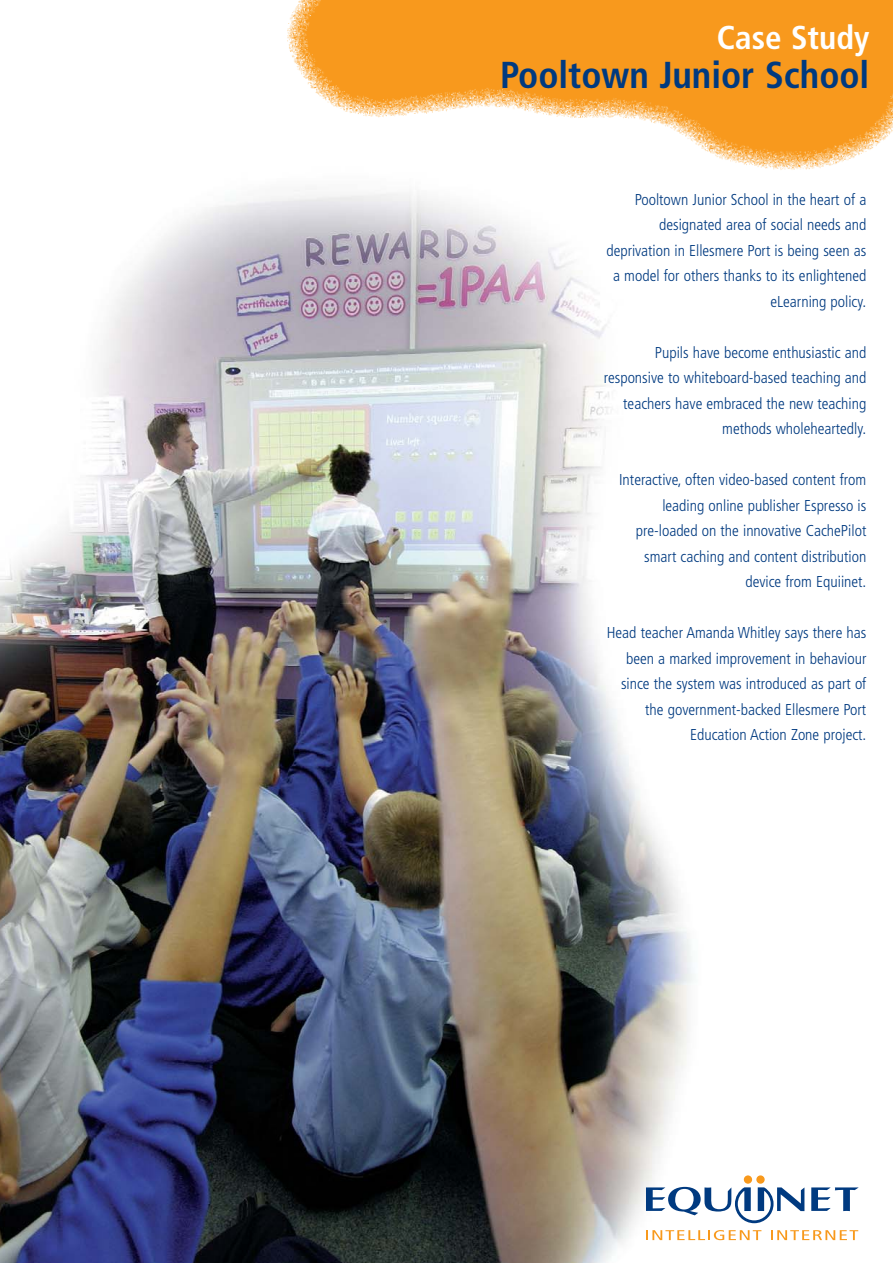
<style>
.page{position:relative;width:893px;height:1263px;background:#fff}
.page>*{position:absolute;margin:0;border:0;box-sizing:border-box;transform-origin:0 0}
.t1{font:700 condensed 37.5px "Frutiger";color:#003a80}
.t2{font:700 condensed 33px "Frutiger";color:#fff}
.t3{font:300 condensed 15.75px/25.5px "Frutiger";color:#003a80;text-align:right}
</style>
<div class="page">
<img style="left:0;top:190px;width:810px;height:1073px">
<img style="left:287px;top:0;width:605px;height:170px">
<svg style="left:811px;top:1187px;width:47px;height:24px"></svg>
<svg style="left:743px;top:1175px;width:9px;height:9px"></svg>
<div style="left:756px;top:1175px;width:8px;height:9px;background:#f8991c;border-radius:50%"></div>
<svg style="left:646px;top:1187px;width:158px;height:36px"></svg>
<svg style="left:646px;top:1230px;width:115px;height:10px"></svg>
<svg style="left:771px;top:1230px;width:87px;height:10px"></svg>
<h2 class="t2" style="left:716px;top:24px;width:154px">Case Study</h2>
<h1 class="t1" style="left:500px;top:60px;width:371px">Pooltown Junior School</h1>
<p class="t3" style="left:606px;top:188px;width:261px">Pooltown Junior School in the heart of a designated area of social needs and deprivation in Ellesmere Port is being seen as a model for others thanks to its enlightened eLearning policy.</p>
<p class="t3" style="left:603px;top:341px;width:264px">Pupils have become enthusiastic and responsive to whiteboard-based teaching and teachers have embraced the new teaching methods wholeheartedly.</p>
<p class="t3" style="left:619px;top:468px;width:249px">Interactive, often video-based content from leading online publisher Espresso is pre-loaded on the innovative CachePilot smart caching and content distribution device from Equiinet.</p>
<p class="t3" style="left:607px;top:621px;width:261px">Head teacher Amanda Whitley says there has been a marked improvement in behaviour since the system was introduced as part of the government-backed Ellesmere Port Education Action Zone project.</p>
</div>
